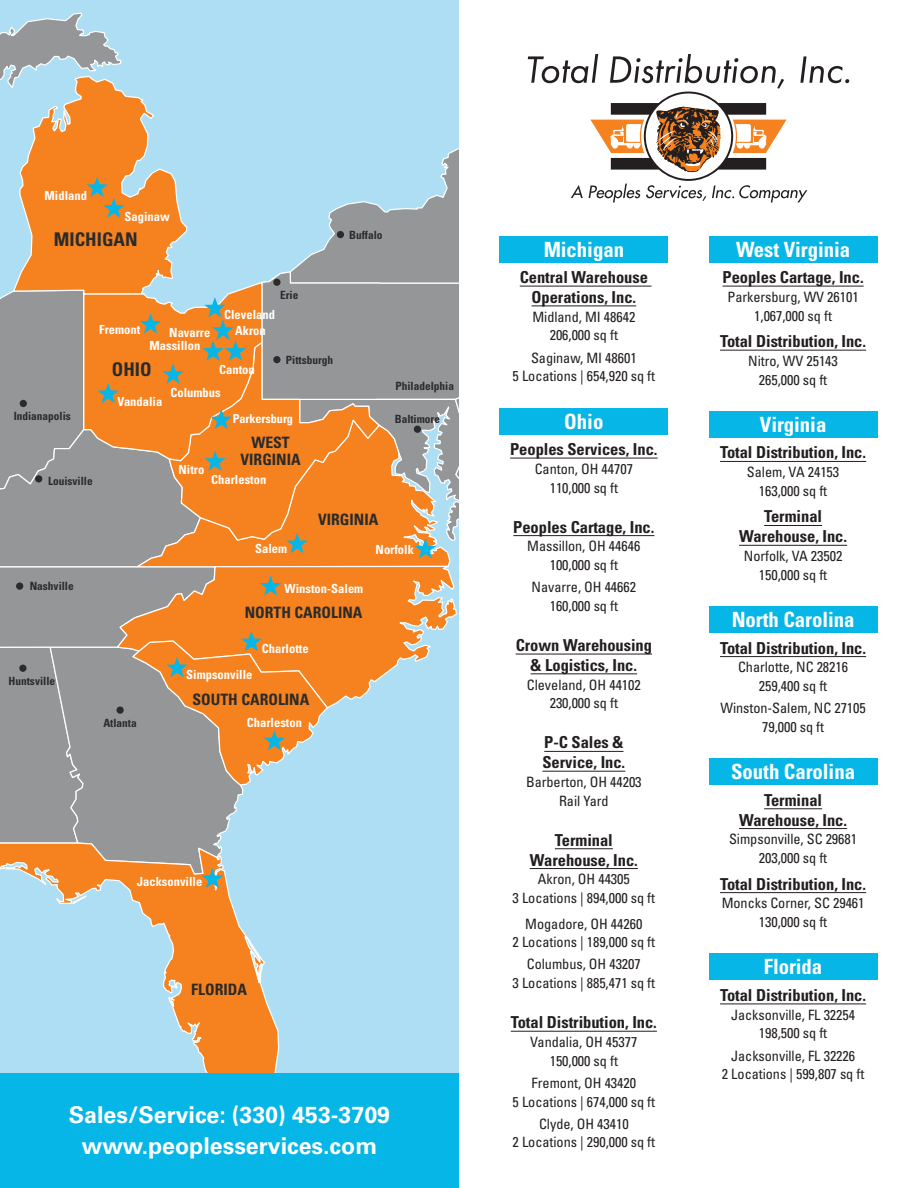
<style>
.page{position:relative;width:918px;height:1188px;background:#fff}
.page>*{position:absolute;margin:0;border:0;box-sizing:border-box;transform-origin:0 0}
.t1{font:700 23.1px "Univers LT Std";color:#fff}
.t2{font:700 condensed 21px "Univers LT Std";letter-spacing:-.005em;color:#fff}
.t3{font:700 condensed 18.9px "Univers LT Std";color:#2b2b2b}
.t4{font:700 condensed 16.5px/19.8px "Univers LT Std";letter-spacing:-.005em;color:#231f20;text-align:center}
.t5{font:700 condensed 15.75px/16.8px "Univers LT Std";color:#2b2b2b;text-align:center}
.t6{font:condensed 14.25px/18.8px "Univers LT Std";letter-spacing:-.005em;color:#231f20;text-align:center}
.t7{font:700 condensed 12.6px/16px "Univers LT Std";color:#fff;text-align:center}
.t8{font:700 condensed 12.3px "Univers LT Std";letter-spacing:-.01em;color:#fff}
.t9{font:700 condensed 11.4px "Univers LT Std";color:#2b2b2b}
</style>
<div class="page">
<div style="left:0;top:0;width:459px;height:1074px;background:#aedef4"></div>
<svg style="left:139px;top:905px;width:141px;height:168px"></svg>
<svg style="left:0;top:12px;width:459px;height:893px"></svg>
<div style="left:0;top:1073px;width:459px;height:115px;background:#06b6e7"></div>
<hr style="left:520px;top:286px;width:132px;height:1px;background:#231f20">
<hr style="left:532px;top:306px;width:104px;height:1px;background:#231f20">
<hr style="left:510px;top:458px;width:148px;height:1px;background:#231f20">
<hr style="left:513px;top:535px;width:141px;height:1px;background:#231f20">
<hr style="left:516px;top:654px;width:136px;height:1px;background:#231f20">
<hr style="left:531px;top:673px;width:106px;height:1px;background:#231f20">
<hr style="left:544px;top:751px;width:80px;height:1px;background:#231f20">
<hr style="left:542px;top:771px;width:83px;height:1px;background:#231f20">
<hr style="left:555px;top:848px;width:58px;height:1px;background:#231f20">
<hr style="left:530px;top:868px;width:108px;height:1px;background:#231f20">
<hr style="left:511px;top:1031px;width:146px;height:1px;background:#231f20">
<div style="left:500px;top:236px;width:168px;height:27px;background:#06b6e7"></div>
<div style="left:500px;top:408px;width:168px;height:27px;background:#06b6e7"></div>
<svg style="left:528px;top:54px;width:321px;height:149px"></svg>
<hr style="left:723px;top:286px;width:141px;height:1px;background:#231f20">
<hr style="left:720px;top:350px;width:146px;height:1px;background:#231f20">
<hr style="left:720px;top:461px;width:146px;height:1px;background:#231f20">
<hr style="left:764px;top:525px;width:58px;height:1px;background:#231f20">
<hr style="left:739px;top:545px;width:108px;height:1px;background:#231f20">
<hr style="left:720px;top:656px;width:146px;height:1px;background:#231f20">
<hr style="left:764px;top:808px;width:58px;height:1px;background:#231f20">
<hr style="left:739px;top:828px;width:108px;height:1px;background:#231f20">
<hr style="left:720px;top:892px;width:146px;height:1px;background:#231f20">
<hr style="left:720px;top:1004px;width:146px;height:1px;background:#231f20">
<div style="left:709px;top:236px;width:169px;height:27px;background:#06b6e7"></div>
<div style="left:709px;top:411px;width:169px;height:27px;background:#06b6e7"></div>
<div style="left:709px;top:606px;width:169px;height:27px;background:#06b6e7"></div>
<div style="left:709px;top:758px;width:169px;height:27px;background:#06b6e7"></div>
<div style="left:709px;top:953px;width:169px;height:27px;background:#06b6e7"></div>
<p class="t7" style="left:45px;top:188px;width:44px">Midland</p>
<p class="t7" style="left:125px;top:208px;width:47px">Saginaw</p>
<p class="t3" style="left:54px;top:228px;width:85px">MICHIGAN</p>
<p class="t9" style="left:349px;top:228px;width:35px">Buffalo</p>
<p class="t7" style="left:99px;top:321px;width:43px">Fremont</p>
<p class="t7" style="left:169px;top:324px;width:43px">Navarre</p>
<p class="t7" style="left:149px;top:337px;width:52px">Massillon</p>
<p class="t3" style="left:112px;top:358px;width:41px">OHIO</p>
<p class="t9" style="left:280px;top:288px;width:20px">Erie</p>
<p class="t7" style="left:224px;top:307px;width:52px">Cleveland<br>Akron</p>
<p class="t7" style="left:219px;top:361px;width:37px">Canton</p>
<p class="t9" style="left:286px;top:353px;width:49px">Pittsburgh</p>
<p class="t9" style="left:14px;top:409px;width:59px">Indianapolis</p>
<p class="t9" style="left:48px;top:474px;width:46px">Louisville</p>
<p class="t7" style="left:118px;top:393px;width:46px">Vandalia</p>
<p class="t7" style="left:170px;top:385px;width:52px">Columbus</p>
<p class="t8" style="left:233px;top:411px;width:62px">Parkersburg</p>
<p class="t7" style="left:178px;top:461px;width:27px">Nitro</p>
<p class="t5" style="left:241px;top:434px;width:62px">WEST<br>VIRGINIA</p>
<p class="t7" style="left:211px;top:472px;width:57px">Charleston</p>
<p class="t5" style="left:318px;top:511px;width:62px">VIRGINIA</p>
<p class="t9" style="left:395px;top:379px;width:60px">Philadelphia</p>
<p class="t9" style="left:395px;top:412px;width:47px">Baltimore</p>
<p class="t9" style="left:30px;top:579px;width:46px">Nashville</p>
<p class="t9" style="left:9px;top:674px;width:48px">Huntsville</p>
<p class="t9" style="left:103px;top:716px;width:35px">Atlanta</p>
<p class="t7" style="left:255px;top:541px;width:34px">Salem</p>
<p class="t7" style="left:285px;top:581px;width:80px">Winston-Salem</p>
<p class="t5" style="left:245px;top:604px;width:119px">NORTH CAROLINA</p>
<p class="t7" style="left:186px;top:666px;width:68px">Simpsonville</p>
<p class="t7" style="left:262px;top:640px;width:48px">Charlotte</p>
<p class="t5" style="left:193px;top:691px;width:118px">SOUTH CAROLINA</p>
<p class="t7" style="left:247px;top:715px;width:57px">Charleston</p>
<p class="t7" style="left:376px;top:542px;width:40px">Norfolk</p>
<p class="t7" style="left:137px;top:873px;width:67px">Jacksonville</p>
<p class="t5" style="left:191px;top:981px;width:57px">FLORIDA</p>
<p class="t1" style="left:69px;top:1102px;width:323px">Sales/Service: (330) 453-3709</p>
<p class="t1" style="left:82px;top:1133px;width:297px">www.peoplesservices.com</p>
<p class="t2" style="left:544px;top:236px;width:82px">Michigan</p>
<p class="t4" style="left:520px;top:267px;width:130px">Central Warehouse<br>Operations, Inc.</p>
<p class="t6" style="left:532px;top:307px;width:104px">Midland, MI 48642<br>206,000 sq ft</p>
<p class="t6" style="left:513px;top:348px;width:144px">Saginaw, MI 48601<br>5 Locations | 654,920 sq ft</p>
<p class="t2" style="left:564px;top:408px;width:41px">Ohio</p>
<p class="t4" style="left:510px;top:439px;width:149px">Peoples Services, Inc.</p>
<p class="t6" style="left:535px;top:459px;width:100px">Canton, OH 44707<br>110,000 sq ft</p>
<p class="t4" style="left:513px;top:517px;width:143px">Peoples Cartage, Inc.</p>
<p class="t6" style="left:527px;top:537px;width:115px">Massillon, OH 44646<br>100,000 sq ft</p>
<p class="t6" style="left:532px;top:578px;width:106px">Navarre, OH 44662<br>160,000 sq ft</p>
<p class="t4" style="left:516px;top:635px;width:138px">Crown Warehousing &amp; Logistics, Inc.</p>
<p class="t6" style="left:527px;top:675px;width:115px">Cleveland, OH 44102<br>230,000 sq ft</p>
<p class="t4" style="left:542px;top:733px;width:84px;text-align:left">P-C Sales &amp;<br>Service, Inc.</p>
<p class="t6" style="left:526px;top:772px;width:117px">Barberton, OH 44203<br>Rail Yard</p>
<p class="t4" style="left:530px;top:830px;width:110px">Terminal<br>Warehouse, Inc.</p>
<p class="t6" style="left:513px;top:870px;width:144px">Akron, OH 44305<br>3 Locations | 894,000 sq ft</p>
<p class="t6" style="left:513px;top:914px;width:144px">Mogadore, OH 44260<br>2 Locations | 189,000 sq ft</p>
<p class="t6" style="left:513px;top:955px;width:144px">Columbus, OH 43207<br>3 Locations | 885,471 sq ft</p>
<p class="t4" style="left:511px;top:1012px;width:148px">Total Distribution, Inc.</p>
<p class="t6" style="left:530px;top:1032px;width:109px">Vandalia, OH 45377<br>150,000 sq ft</p>
<p class="t6" style="left:513px;top:1073px;width:144px">Fremont, OH 43420<br>5 Locations | 674,000 sq ft</p>
<p class="t6" style="left:513px;top:1114px;width:144px">Clyde, OH 43410<br>2 Locations | 290,000 sq ft</p>
<p class="t9" style="left:504px;top:306px;width:47px">New York</p>
<p class="t2" style="left:736px;top:236px;width:116px">West Virginia</p>
<p class="t4" style="left:723px;top:267px;width:143px">Peoples Cartage, Inc.</p>
<p class="t6" style="left:727px;top:287px;width:133px">Parkersburg, WV 26101<br>1,067,000 sq ft</p>
<p class="t4" style="left:720px;top:331px;width:148px">Total Distribution, Inc.</p>
<p class="t6" style="left:748px;top:351px;width:91px">Nitro, WV 25143<br>265,000 sq ft</p>
<p class="t2" style="left:760px;top:412px;width:68px">Virginia</p>
<p class="t4" style="left:720px;top:443px;width:148px">Total Distribution, Inc.</p>
<p class="t6" style="left:747px;top:463px;width:94px">Salem, VA 24153<br>163,000 sq ft</p>
<p class="t4" style="left:739px;top:507px;width:110px">Terminal<br>Warehouse, Inc.</p>
<p class="t6" style="left:744px;top:546px;width:100px">Norfolk, VA 23502<br>150,000 sq ft</p>
<p class="t2" style="left:732px;top:607px;width:124px">North Carolina</p>
<p class="t4" style="left:720px;top:638px;width:148px">Total Distribution, Inc.</p>
<p class="t6" style="left:738px;top:658px;width:112px">Charlotte, NC 28216<br>259,400 sq ft</p>
<p class="t6" style="left:720px;top:699px;width:147px">Winston-Salem, NC 27105<br>79,000 sq ft</p>
<p class="t2" style="left:731px;top:759px;width:125px">South Carolina</p>
<p class="t4" style="left:739px;top:790px;width:110px">Terminal<br>Warehouse, Inc.</p>
<p class="t6" style="left:729px;top:830px;width:130px">Simpsonville, SC 29681<br>203,000 sq ft</p>
<p class="t4" style="left:720px;top:874px;width:148px">Total Distribution, Inc.</p>
<p class="t6" style="left:722px;top:894px;width:144px">Moncks Corner, SC 29461<br>130,000 sq ft</p>
<p class="t2" style="left:764px;top:954px;width:60px">Florida</p>
<p class="t4" style="left:720px;top:985px;width:148px">Total Distribution, Inc.</p>
<p class="t6" style="left:731px;top:1005px;width:126px">Jacksonville, FL 32254<br>198,500 sq ft</p>
<p class="t6" style="left:722px;top:1046px;width:144px">Jacksonville, FL 32226<br>2 Locations | 599,807 sq ft</p>
</div>
